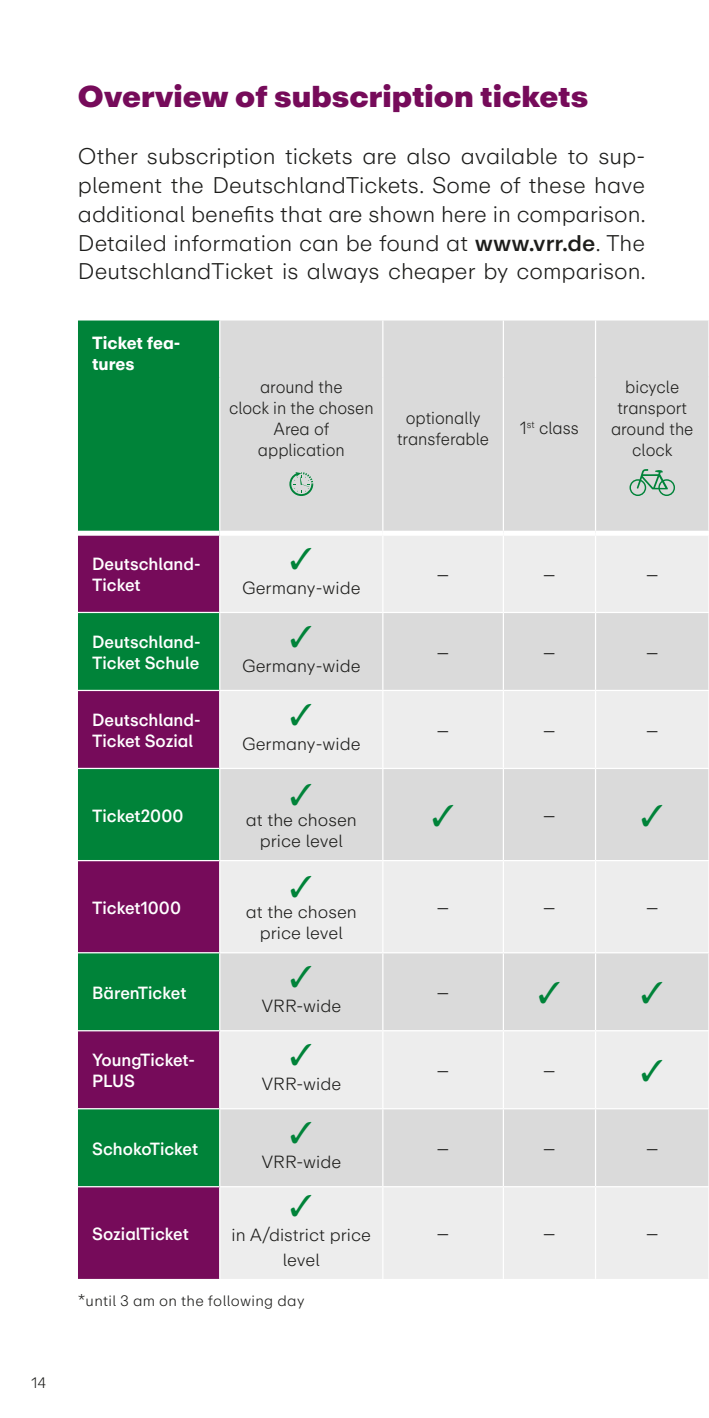
<style>
.page{position:relative;width:709px;height:1418px;background:#fff}
.page>*{position:absolute;margin:0;border:0;box-sizing:border-box;transform-origin:0 0}
.t1{font:900 30px "ABC Repro";color:#760b5a}
.t2{font:300 22.5px/28.8px "ABC Repro";color:#1d1d1b;text-align:justify}
.t3{font:300 20px "ABC Repro";color:#1d1d1b}
.t4{font:500 17.5px/21px "ABC Repro";color:#fff;scale:.93 1}
.t5{font:300 17.5px/21px "ABC Repro";color:#1d1d1b;text-align:center}
.t6{font:300 17.5px/21px "ABC Repro";color:#1d1d1b;text-align:center;scale:.93 1}
.t7{font:700 17.5px/21px "ABC Repro";color:#fff;scale:.93 1}
.t8{font:300 15px "ABC Repro";letter-spacing:.02em;color:#1d1d1b}
.s1{font-weight:500}
</style>
<div class="page">
<div style="left:78px;top:320px;width:141px;height:210px;background:#008339"></div>
<div style="left:220px;top:320px;width:488px;height:210px;background:#dadada"></div>
<svg style="left:78px;top:535px;width:141px;height:743px;background:#43404c"></svg>
<svg style="left:220px;top:536px;width:488px;height:742px;background:#e4e4e4"></svg>
<hr style="left:382px;top:535px;width:1px;height:77px;background:#fff">
<hr style="left:503px;top:535px;width:1px;height:77px;background:#fff">
<hr style="left:595px;top:535px;width:1px;height:77px;background:#fff">
<hr style="left:78px;top:612px;width:142px;height:1px;background:#fff">
<hr style="left:220px;top:612px;width:163px;height:1px;background:#fff">
<hr style="left:383px;top:612px;width:120px;height:1px;background:#fff">
<hr style="left:382px;top:613px;width:1px;height:76px;background:#fff">
<hr style="left:503px;top:612px;width:92px;height:1px;background:#fff">
<hr style="left:503px;top:613px;width:1px;height:76px;background:#fff">
<hr style="left:595px;top:612px;width:114px;height:1px;background:#fff">
<hr style="left:595px;top:613px;width:1px;height:76px;background:#fff">
<hr style="left:78px;top:689px;width:142px;height:2px;background:#fff">
<hr style="left:220px;top:689px;width:163px;height:2px;background:#fff">
<hr style="left:383px;top:689px;width:120px;height:2px;background:#fff">
<hr style="left:382px;top:691px;width:1px;height:76px;background:#fff">
<hr style="left:503px;top:689px;width:92px;height:2px;background:#fff">
<hr style="left:503px;top:691px;width:1px;height:76px;background:#fff">
<hr style="left:595px;top:689px;width:114px;height:2px;background:#fff">
<hr style="left:595px;top:691px;width:1px;height:76px;background:#fff">
<hr style="left:78px;top:767px;width:142px;height:2px;background:#fff">
<hr style="left:220px;top:767px;width:163px;height:2px;background:#fff">
<hr style="left:383px;top:767px;width:120px;height:2px;background:#fff">
<hr style="left:382px;top:769px;width:1px;height:91px;background:#fff">
<hr style="left:503px;top:767px;width:92px;height:2px;background:#fff">
<hr style="left:503px;top:769px;width:1px;height:91px;background:#fff">
<hr style="left:595px;top:767px;width:114px;height:2px;background:#fff">
<hr style="left:595px;top:769px;width:1px;height:91px;background:#fff">
<hr style="left:78px;top:860px;width:142px;height:1px;background:#fff">
<hr style="left:220px;top:860px;width:163px;height:1px;background:#fff">
<hr style="left:383px;top:860px;width:120px;height:1px;background:#fff">
<hr style="left:382px;top:861px;width:1px;height:91px;background:#fff">
<hr style="left:503px;top:860px;width:92px;height:1px;background:#fff">
<hr style="left:503px;top:861px;width:1px;height:91px;background:#fff">
<hr style="left:595px;top:860px;width:114px;height:1px;background:#fff">
<hr style="left:595px;top:861px;width:1px;height:91px;background:#fff">
<hr style="left:78px;top:952px;width:142px;height:1px;background:#fff">
<hr style="left:220px;top:952px;width:163px;height:1px;background:#fff">
<hr style="left:383px;top:952px;width:120px;height:1px;background:#fff">
<hr style="left:382px;top:953px;width:1px;height:77px;background:#fff">
<hr style="left:503px;top:952px;width:92px;height:1px;background:#fff">
<hr style="left:503px;top:953px;width:1px;height:77px;background:#fff">
<hr style="left:595px;top:952px;width:114px;height:1px;background:#fff">
<hr style="left:595px;top:953px;width:1px;height:77px;background:#fff">
<hr style="left:78px;top:1030px;width:142px;height:1px;background:#fff">
<hr style="left:220px;top:1030px;width:163px;height:1px;background:#fff">
<hr style="left:383px;top:1030px;width:120px;height:1px;background:#fff">
<hr style="left:382px;top:1031px;width:1px;height:77px;background:#fff">
<hr style="left:503px;top:1030px;width:92px;height:1px;background:#fff">
<hr style="left:503px;top:1031px;width:1px;height:77px;background:#fff">
<hr style="left:595px;top:1030px;width:114px;height:1px;background:#fff">
<hr style="left:595px;top:1031px;width:1px;height:77px;background:#fff">
<hr style="left:78px;top:1108px;width:142px;height:1px;background:#fff">
<hr style="left:220px;top:1108px;width:163px;height:1px;background:#fff">
<hr style="left:383px;top:1108px;width:120px;height:1px;background:#fff">
<hr style="left:382px;top:1109px;width:1px;height:77px;background:#fff">
<hr style="left:503px;top:1108px;width:92px;height:1px;background:#fff">
<hr style="left:503px;top:1109px;width:1px;height:77px;background:#fff">
<hr style="left:595px;top:1108px;width:114px;height:1px;background:#fff">
<hr style="left:595px;top:1109px;width:1px;height:77px;background:#fff">
<hr style="left:78px;top:1186px;width:142px;height:1px;background:#fff">
<hr style="left:220px;top:1186px;width:163px;height:1px;background:#fff">
<hr style="left:383px;top:1186px;width:120px;height:1px;background:#fff">
<hr style="left:382px;top:1187px;width:1px;height:91px;background:#fff">
<hr style="left:503px;top:1186px;width:92px;height:1px;background:#fff">
<hr style="left:503px;top:1187px;width:1px;height:91px;background:#fff">
<hr style="left:595px;top:1186px;width:114px;height:1px;background:#fff">
<hr style="left:595px;top:1187px;width:1px;height:91px;background:#fff">
<hr style="left:382px;top:320px;width:1px;height:57px;background:#fff">
<hr style="left:503px;top:320px;width:1px;height:57px;background:#fff">
<hr style="left:595px;top:320px;width:1px;height:57px;background:#fff">
<hr style="left:382px;top:377px;width:1px;height:153px;background:#fff">
<hr style="left:503px;top:377px;width:1px;height:153px;background:#fff">
<hr style="left:595px;top:377px;width:1px;height:153px;background:#fff">
<svg style="left:289px;top:472px;width:24px;height:24px"></svg>
<svg style="left:629px;top:469px;width:46px;height:27px"></svg>
<svg style="left:291px;top:548px;width:20px;height:21px"></svg>
<svg style="left:291px;top:625px;width:20px;height:22px"></svg>
<svg style="left:291px;top:703px;width:20px;height:22px"></svg>
<svg style="left:291px;top:783px;width:20px;height:22px"></svg>
<svg style="left:433px;top:804px;width:20px;height:22px"></svg>
<svg style="left:642px;top:804px;width:20px;height:22px"></svg>
<svg style="left:291px;top:875px;width:20px;height:22px"></svg>
<svg style="left:291px;top:965px;width:20px;height:22px"></svg>
<svg style="left:539px;top:981px;width:20px;height:22px"></svg>
<svg style="left:642px;top:981px;width:20px;height:22px"></svg>
<svg style="left:291px;top:1043px;width:20px;height:22px"></svg>
<svg style="left:642px;top:1059px;width:20px;height:22px"></svg>
<svg style="left:291px;top:1121px;width:20px;height:22px"></svg>
<svg style="left:291px;top:1194px;width:20px;height:22px"></svg>
<h1 class="t1" style="left:78px;top:76px;width:512px">Overview of subscription tickets</h1>
<p class="t2" style="left:78px;top:142px;width:569px">Other subscription tickets are also available to sup&shy;plement the DeutschlandTickets. Some of these have additional benefits that are shown here in comparison.<br>Detailed information can be found at <span class="s1">www.vrr.de</span>. The DeutschlandTicket is always cheaper by comparison.</p>
<p class="t7" style="left:92px;top:332px;width:96px">Ticket fea&shy;tures</p>
<p class="t6" style="left:229px;top:376px;width:157px">around the<br>clock in the chosen<br>Area of application</p>
<p class="t6" style="left:397px;top:407px;width:100px">optionally transferable</p>
<p class="t6" style="left:520px;top:417px;width:64px">1<sup>st</sup> class</p>
<p class="t6" style="left:611px;top:376px;width:90px">bicycle transport around the clock</p>
<p class="t8" style="left:32px;top:1373px;width:16px">14</p>
<p class="t4" style="left:92px;top:553px;width:118px">Deutschland-<br>Ticket</p>
<p class="t4" style="left:92px;top:631px;width:118px">Deutschland-<br>Ticket Schule</p>
<p class="t4" style="left:92px;top:709px;width:118px">Deutschland-<br>Ticket Sozial</p>
<p class="t5" style="left:242px;top:578px;width:120px">Germany-wide</p>
<p class="t5" style="left:242px;top:655px;width:120px">Germany-wide</p>
<p class="t5" style="left:242px;top:733px;width:120px">Germany-wide</p>
<p class="t3" style="left:436px;top:562px;width:14px">–</p>
<p class="t3" style="left:543px;top:562px;width:14px">–</p>
<p class="t3" style="left:645px;top:562px;width:14px">–</p>
<p class="t3" style="left:436px;top:640px;width:14px">–</p>
<p class="t3" style="left:543px;top:640px;width:14px">–</p>
<p class="t3" style="left:645px;top:640px;width:14px">–</p>
<p class="t3" style="left:436px;top:718px;width:14px">–</p>
<p class="t3" style="left:543px;top:718px;width:14px">–</p>
<p class="t3" style="left:645px;top:718px;width:14px">–</p>
<p class="t4" style="left:92px;top:805px;width:100px">Ticket2000</p>
<p class="t5" style="left:246px;top:809px;width:113px">at the chosen price level</p>
<p class="t3" style="left:543px;top:803px;width:14px">–</p>
<p class="t4" style="left:92px;top:897px;width:97px">Ticket1000</p>
<p class="t5" style="left:246px;top:901px;width:113px">at the chosen price level</p>
<p class="t3" style="left:436px;top:895px;width:14px">–</p>
<p class="t3" style="left:543px;top:895px;width:14px">–</p>
<p class="t3" style="left:645px;top:895px;width:14px">–</p>
<p class="t4" style="left:92px;top:982px;width:103px">BärenTicket</p>
<p class="t4" style="left:92px;top:1049px;width:112px">YoungTicket-<br>PLUS</p>
<p class="t4" style="left:92px;top:1138px;width:116px">SchokoTicket</p>
<p class="t5" style="left:261px;top:995px;width:81px">VRR-wide</p>
<p class="t5" style="left:261px;top:1073px;width:81px">VRR-wide</p>
<p class="t5" style="left:261px;top:1151px;width:81px">VRR-wide</p>
<p class="t3" style="left:436px;top:980px;width:14px">–</p>
<p class="t3" style="left:436px;top:1058px;width:14px">–</p>
<p class="t3" style="left:543px;top:1058px;width:14px">–</p>
<p class="t3" style="left:436px;top:1136px;width:14px">–</p>
<p class="t3" style="left:543px;top:1136px;width:14px">–</p>
<p class="t3" style="left:645px;top:1136px;width:14px">–</p>
<p class="t4" style="left:92px;top:1223px;width:105px">SozialTicket</p>
<p class="t5" style="left:231px;top:1222px;width:141px;line-height:25px">in A/district price level</p>
<p class="t3" style="left:436px;top:1221px;width:14px">–</p>
<p class="t3" style="left:543px;top:1221px;width:14px">–</p>
<p class="t3" style="left:645px;top:1221px;width:14px">–</p>
<p class="t8" style="left:78px;top:1291px;width:228px">*until 3 am on the following day</p>
</div>
